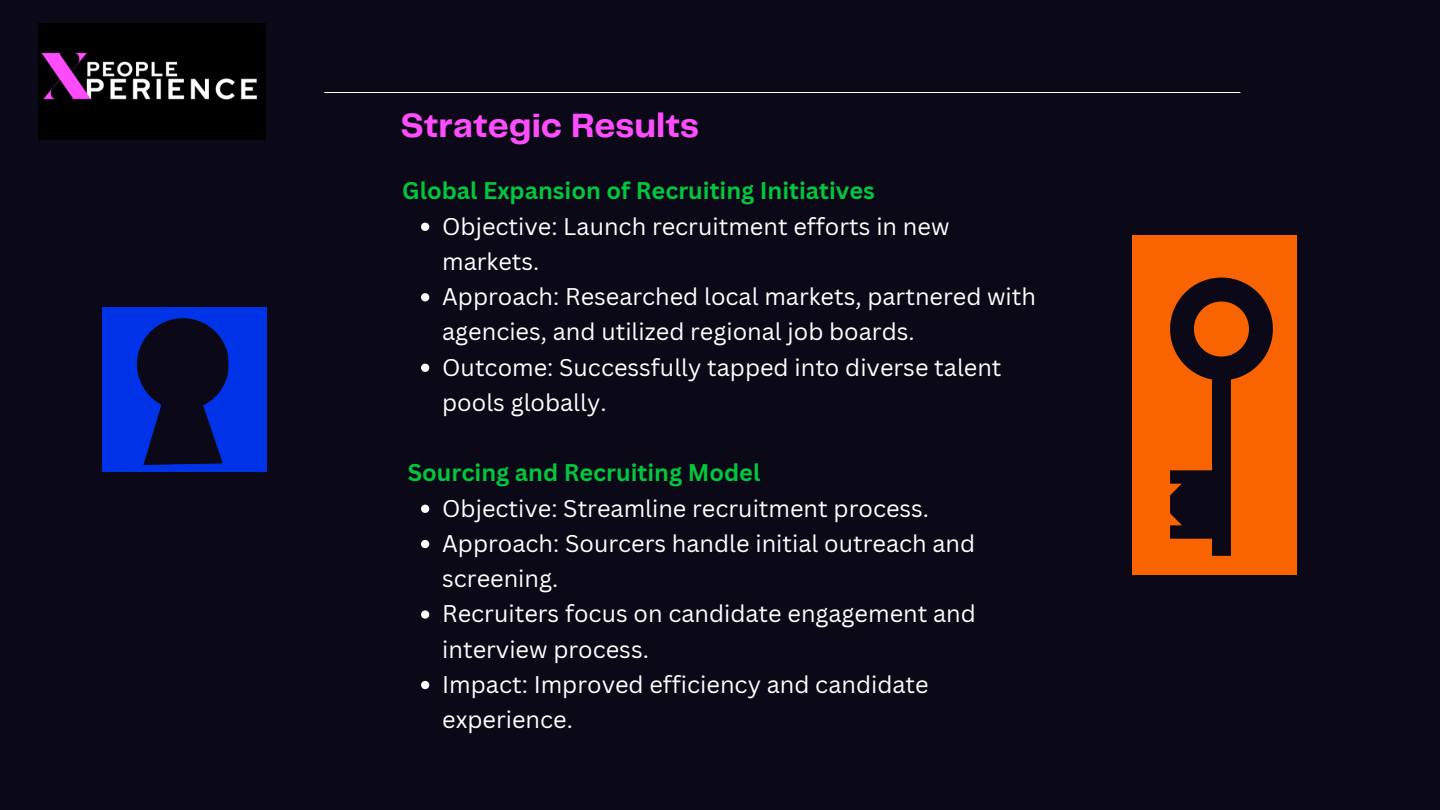
<style>
.page{position:relative;width:1440px;height:810px;background:#0b0817}
.page>*{position:absolute;margin:0;border:0;box-sizing:border-box;transform-origin:0 0}
.t1{font:700 35px "Telegraf";color:#fe4dfc}
.t2{font:23.5px/35.2px "Canva Sans";color:#fff}
.t3{font:700 23.5px "Canva Sans";color:#03c63e}
</style>
<div class="page">
<hr style="left:324px;top:92px;width:916px;height:1px;background:#fff">
<div style="left:102px;top:307px;width:164px;height:164px;background:#0033e7"></div>
<svg style="left:137px;top:318px;width:92px;height:147px"></svg>
<div style="left:1132px;top:235px;width:164px;height:340px;background:#f96300"></div>
<svg style="left:1170px;top:278px;width:103px;height:278px"></svg>
<svg style="left:421px;top:223px;width:8px;height:8px"></svg>
<svg style="left:421px;top:293px;width:8px;height:8px"></svg>
<svg style="left:421px;top:364px;width:8px;height:8px"></svg>
<svg style="left:421px;top:505px;width:8px;height:8px"></svg>
<svg style="left:421px;top:540px;width:8px;height:8px"></svg>
<svg style="left:421px;top:610px;width:8px;height:9px"></svg>
<svg style="left:421px;top:681px;width:8px;height:8px"></svg>
<img style="left:39px;top:23px;width:227px;height:116px">
<p class="t1" style="left:400px;top:110px;width:300px">Strategic Results</p>
<p class="t3" style="left:402px;top:174px;width:474px">Global Expansion of Recruiting Initiatives</p>
<p class="t2" style="left:442px;top:208px;width:509px">Objective: Launch recruitment efforts in new markets.</p>
<h1 class="t2" style="left:442px;top:278px;width:595px">Approach: Researched local markets, partnered with agencies, and utilized regional job boards.</h1>
<h2 class="t2" style="left:442px;top:349px;width:561px">Outcome: Successfully tapped into diverse talent pools globally.</h2>
<p class="t3" style="left:408px;top:456px;width:354px">Sourcing and Recruiting Model</p>
<p class="t2" style="left:442px;top:490px;width:488px">Objective: Streamline recruitment process.</p>
<p class="t2" style="left:442px;top:525px;width:535px">Approach: Sourcers handle initial outreach and screening.</p>
<h2 class="t2" style="left:442px;top:596px;width:535px">Recruiters focus on candidate engagement and interview process.</h2>
<p class="t2" style="left:442px;top:666px;width:488px">Impact: Improved efficiency and candidate experience.</p>
</div>
